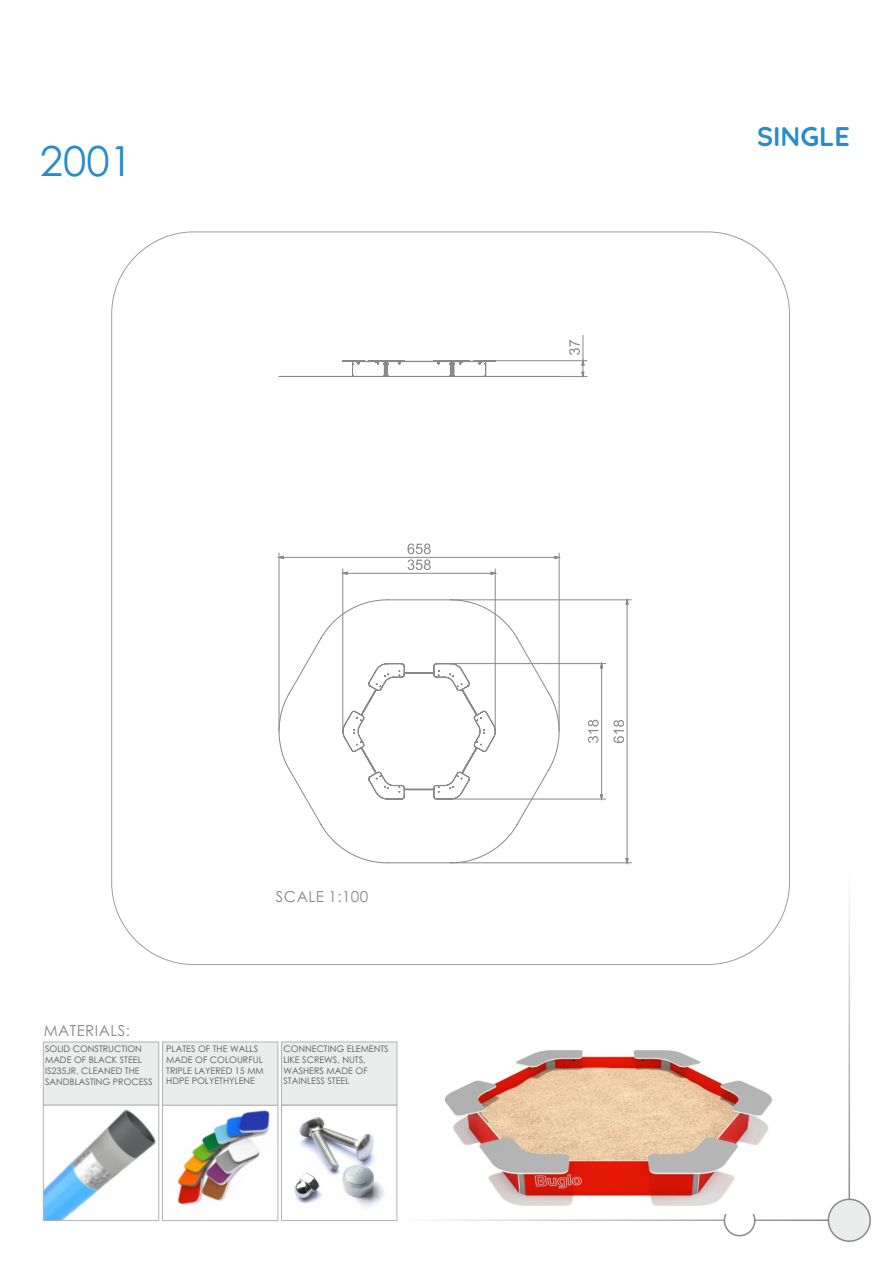
<style>
.page{position:relative;width:893px;height:1263px;background:#fff}
.page>*{position:absolute;margin:0;border:0;box-sizing:border-box;transform-origin:0 0}
.t1{font:41.4px "Century Gothic";color:#278ccc}
.t2{font:700 27px "Quicksand";color:#278ccc}
.t3{font:15.15px "Century Gothic";letter-spacing:.03em;color:#898989}
.t4{font:9px/10.6px "Century Gothic";color:#5b5b5b}
</style>
<div class="page">
<hr style="left:397px;top:1219px;width:432px;height:2px;background:#898989">
<hr style="left:848px;top:869px;width:2px;height:330px;background:#898989">
<div style="left:828px;top:1198px;width:43px;height:44px;background:#ebecec;border:2px solid #898989;border-radius:50%"></div>
<div style="left:724px;top:1204px;width:31px;height:32px;background:#fefefe;border:2px solid #898989;border-radius:50%"></div>
<div style="left:43px;top:1041px;width:116px;height:64px;background:#ebecec;border:1px solid #b2b3b3"></div>
<img style="left:177px;top:1110px;width:93px;height:95px">
<div style="left:162px;top:1105px;width:116px;height:116px;border:1px solid #b2b3b3"></div>
<div style="left:162px;top:1041px;width:116px;height:64px;background:#ebecec;border:1px solid #b2b3b3"></div>
<div style="left:281px;top:1041px;width:116px;height:64px;background:#ebecec;border:1px solid #b2b3b3"></div>
<hr style="left:559px;top:553px;width:1px;height:178px;background:#898989">
<hr style="left:279px;top:553px;width:1px;height:178px;background:#898989">
<hr style="left:451px;top:599px;width:180px;height:1px;background:#898989">
<hr style="left:451px;top:862px;width:180px;height:1px;background:#898989">
<hr style="left:451px;top:799px;width:155px;height:1px;background:#898989">
<hr style="left:451px;top:663px;width:155px;height:1px;background:#898989">
<hr style="left:342px;top:569px;width:1px;height:162px;background:#898989">
<hr style="left:495px;top:569px;width:1px;height:162px;background:#898989">
<svg style="left:613px;top:599px;width:16px;height:265px"></svg>
<svg style="left:588px;top:662px;width:16px;height:138px"></svg>
<svg style="left:278px;top:543px;width:282px;height:32px"></svg>
<svg style="left:279px;top:335px;width:308px;height:42px"></svg>
<svg style="left:279px;top:599px;width:280px;height:264px"></svg>
<img style="left:45px;top:1109px;width:111px;height:110px">
<div style="left:43px;top:1105px;width:116px;height:116px;border:1px solid #b2b3b3"></div>
<img style="left:294px;top:1117px;width:81px;height:87px">
<img style="left:341px;top:1164px;width:44px;height:44px">
<div style="left:281px;top:1105px;width:116px;height:116px;border:1px solid #b2b3b3"></div>
<img style="left:444px;top:1050px;width:329px;height:163px">
<h1 class="t1" style="left:40px;top:145px;width:94px">2001</h1>
<h3 class="t3" style="left:44px;top:1024px;width:88px">MATERIALS:</h3>
<h3 class="t3" style="left:276px;top:891px;width:94px">SCALE 1:100</h3>
<p class="t4" style="left:45px;top:1044px;width:109px">SOLID CONSTRUCTION<br>MADE OF BLACK STEEL<br>IS235JR, CLEANED THE<br>SANDBLASTING PROCESS</p>
<p class="t4" style="left:166px;top:1044px;width:99px">PLATES OF THE WALLS<br>MADE OF COLOURFUL<br>TRIPLE LAYERED 15 MM<br>HDPE POLYETHYLENE</p>
<p class="t4" style="left:283px;top:1044px;width:107px">CONNECTING ELEMENTS<br>LIKE SCREWS, NUTS,<br>WASHERS MADE OF<br>STAINLESS STEEL</p>
<h2 class="t2" style="left:757px;top:119px;width:94px">SINGLE</h2>
</div>
